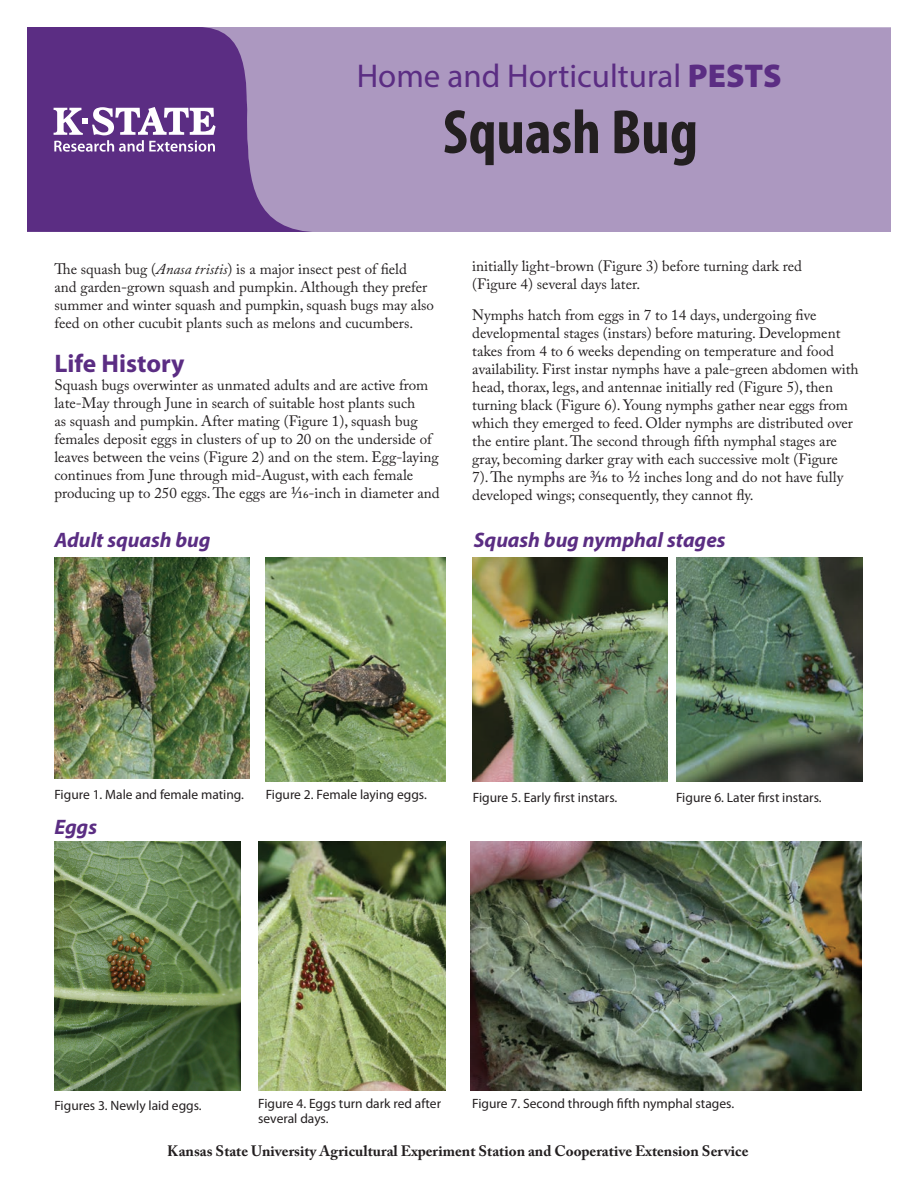
<style>
.page{position:relative;width:918px;height:1188px;background:#fff}
.page>*{position:absolute;margin:0;border:0;box-sizing:border-box;transform-origin:0 0}
.t1{font:700 condensed 63px "Myriad Pro";color:#231f20}
.t2{font:33px "Myriad Pro";color:#5b2d83}
.t3{font:700 25.5px "Myriad Pro";color:#5b2d83}
.t4{font:italic 700 21px "Myriad Pro";color:#5b2d83}
.t5{font:italic 700 21px "Myriad Pro";color:#5a2d83}
.t6{font:15px/18px "Adobe Caslon Pro";color:#231f20}
.t7{font:700 15px "Adobe Caslon Pro";color:#231f20}
.t8{font:13.5px/15px "Myriad Pro";color:#231f20}
.s1{font-weight:900}
.s2{font-style:italic}
.s3{font-size:16.5px}
</style>
<div class="page">
<div style="left:320px;top:27px;width:571px;height:205px;background:#ac98c0"></div>
<svg style="left:27px;top:27px;width:293px;height:205px;fill:#5b2d83"></svg>
<svg style="left:54px;top:107px;width:162px;height:45px"></svg>
<img style="left:266px;top:558px;width:179px;height:224px">
<img style="left:258px;top:841px;width:187px;height:249px">
<img style="left:676px;top:558px;width:187px;height:224px">
<img style="left:54px;top:841px;width:187px;height:249px">
<img style="left:472px;top:558px;width:196px;height:224px">
<img style="left:471px;top:841px;width:390px;height:249px">
<img style="left:54px;top:558px;width:196px;height:221px">
<h2 class="t2" style="left:357px;top:56px;width:426px">Home and Horticultural <span class="s1">PESTS</span></h2>
<h1 class="t1" style="left:443px;top:93px;width:256px">Squash Bug</h1>
<p class="t6" style="left:54px;top:259px;width:381px">The squash bug (<span class="s2">Anasa tristis</span>) is a major insect pest of field<br>and garden-grown squash and pumpkin. Although they prefer summer and winter squash and pumpkin, squash bugs may also feed on other cucubit plants such as melons and cucumbers.</p>
<h3 class="t3" style="left:54px;top:346px;width:132px">Life History</h3>
<p class="t6" style="left:54px;top:376px;width:387px">Squash bugs overwinter as unmated adults and are active from late-May through June in search of suitable host plants such<br>as squash and pumpkin. After mating (Figure 1), squash bug females deposit eggs in clusters of up to 20 on the underside of leaves between the veins (Figure 2) and on the stem. Egg-laying continues from June through mid-August, with each female producing up to 250 eggs. The eggs are <span class="s3">1/16</span>-inch in diameter and</p>
<h3 class="t5" style="left:54px;top:527px;width:158px">Adult squash bug</h3>
<p class="t6" style="left:472px;top:256px;width:331px">initially light-brown (Figure 3) before turning dark red (Figure 4) several days later.</p>
<p class="t6" style="left:472px;top:306px;width:388px">Nymphs hatch from eggs in 7 to 14 days, undergoing five developmental stages (instars) before maturing. Development takes from 4 to 6 weeks depending on temperature and food availability. First instar nymphs have a pale-green abdomen with head, thorax, legs, and antennae initially red (Figure 5), then turning black (Figure 6). Young nymphs gather near eggs from which they emerged to feed. Older nymphs are distributed over the entire plant. The second through fifth nymphal stages are gray, becoming darker gray with each successive molt (Figure<br>7). The nymphs are <span class="s3">3/16</span> to <span class="s3">1/2</span> inches long and do not have fully developed wings; consequently, they cannot fly.</p>
<h3 class="t4" style="left:474px;top:527px;width:253px">Squash bug nymphal stages</h3>
<p class="t8" style="left:54px;top:787px;width:191px">Figure 1. Male and female mating.</p>
<p class="t8" style="left:473px;top:790px;width:146px">Figure 5. Early first instars.</p>
<p class="t8" style="left:266px;top:787px;width:163px">Figure 2. Female laying eggs.</p>
<h3 class="t4" style="left:54px;top:813px;width:44px">Eggs</h3>
<p class="t8" style="left:676px;top:790px;width:147px">Figure 6. Later first instars.</p>
<p class="t8" style="left:54px;top:1097px;width:149px">Figures 3. Newly laid eggs.</p>
<p class="t8" style="left:258px;top:1096px;width:184px">Figure 4. Eggs turn dark red after several days.</p>
<p class="t8" style="left:472px;top:1096px;width:263px">Figure 7. Second through fifth nymphal stages.</p>
<p class="t7" style="left:167px;top:1142px;width:583px">Kansas State University Agricultural Experiment Station and Cooperative Extension Service</p>
</div>
